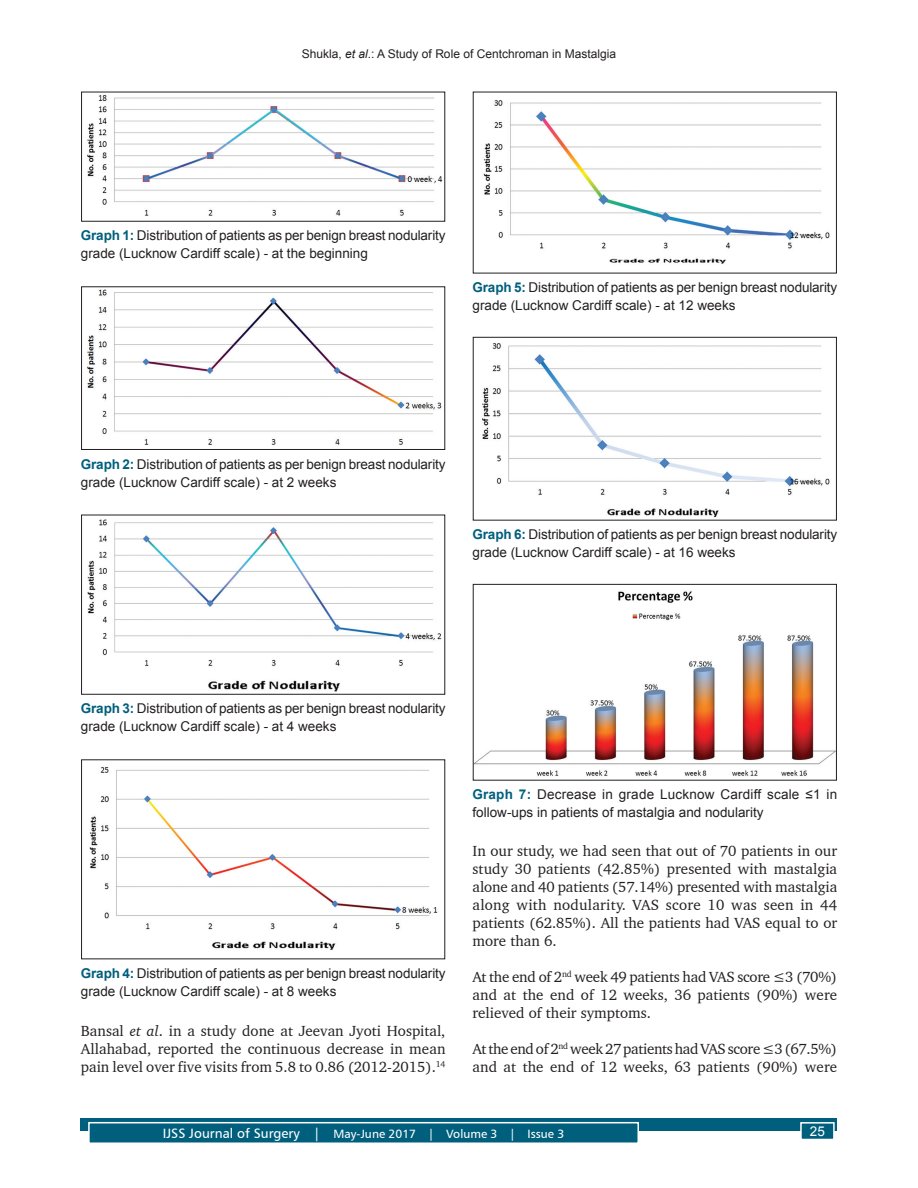
<style>
.page{position:relative;width:918px;height:1188px;background:#fff}
.page>*{position:absolute;margin:0;border:0;box-sizing:border-box;transform-origin:0 0}
.TX{font:15px/18px "Charter BT";color:#231f20;text-align:justify}
.FGC{font:13.5px/18px "Arial";letter-spacing:-.01em;color:#231f20}
.t1{font:13.5px "Arial";color:#fff}
.t2{font:12px "Arial";color:#231f20}
.t3{font:12px "Humanist 777 BT Roman B";color:#fff}
.s1{font-style:italic}
.s2{font-weight:700;color:#005f7d}
.s3{font-size:13.5px}
</style>
<div class="page">
<div style="left:81px;top:1119px;width:756px;height:12px;background:#005f7d"></div>
<div style="left:89px;top:1123px;width:549px;height:20px;background:#005f7d"></div>
<div style="left:88px;top:1122px;width:551px;height:22px;border:2px solid #fff"></div>
<div style="left:801px;top:1123px;width:33px;height:16px;background:#005f7d"></div>
<div style="left:800px;top:1122px;width:35px;height:18px;border:2px solid #fff"></div>
<img style="left:87px;top:95px;width:356px;height:121px">
<img style="left:87px;top:289px;width:355px;height:156px">
<div style="left:81px;top:287px;width:364px;height:163px;border:1px solid #231f20"></div>
<img style="left:87px;top:519px;width:355px;height:173px">
<img style="left:89px;top:767px;width:349px;height:183px">
<img style="left:483px;top:100px;width:347px;height:164px">
<img style="left:482px;top:343px;width:348px;height:175px">
<div style="left:473px;top:337px;width:364px;height:183px;border:1px solid #231f20"></div>
<img style="left:475px;top:591px;width:360px;height:185px">
<div style="left:473px;top:584px;width:364px;height:196px;border:1px solid #231f20"></div>
<p class="t2" style="left:302px;top:46px;width:316px">Shukla, <span class="s1">et al</span>.: A Study of Role of Centchroman in Mastalgia</p>
<p class="FGC" style="left:81px;top:226px;width:366px"><span class="s2">Graph 1:</span> Distribution of patients as per benign breast nodularity grade (Lucknow Cardiff scale) - at the beginning</p>
<p class="FGC" style="left:472px;top:278px;width:366px"><span class="s2">Graph 5:</span> Distribution of patients as per benign breast nodularity grade (Lucknow Cardiff scale) - at 12 weeks</p>
<p class="FGC" style="left:81px;top:455px;width:366px"><span class="s2">Graph 2:</span> Distribution of patients as per benign breast nodularity grade (Lucknow Cardiff scale) - at 2 weeks</p>
<p class="FGC" style="left:472px;top:525px;width:366px"><span class="s2">Graph 6:</span> Distribution of patients as per benign breast nodularity grade (Lucknow Cardiff scale) - at 16 weeks</p>
<p class="FGC" style="left:81px;top:699px;width:366px"><span class="s2">Graph 3:</span> Distribution of patients as per benign breast nodularity grade (Lucknow Cardiff scale) - at 4 weeks</p>
<p class="FGC" style="left:81px;top:964px;width:366px"><span class="s2">Graph 4:</span> Distribution of patients as per benign breast nodularity grade (Lucknow Cardiff scale) - at 8 weeks</p>
<p class="TX" style="left:81px;top:1021px;width:366px">Bansal <span class="s1">et al</span>. in a study done at Jeevan Jyoti Hospital, Allahabad, reported the continuous decrease in mean pain level over five visits from 5.8 to 0.86 (2012-2015).<sup>14</sup></p>
<p class="FGC" style="left:472px;top:785px;width:366px"><span class="s2">Graph 7:</span> Decrease in grade Lucknow Cardiff scale ≤1 in follow-ups in patients of mastalgia and nodularity</p>
<p class="TX" style="left:472px;top:841px;width:366px">In our study, we had seen that out of 70 patients in our study 30 patients (42.85%) presented with mastalgia alone and 40 patients (57.14%) presented with mastalgia along with nodularity. VAS score 10 was seen in 44 patients (62.85%). All the patients had VAS equal to or more than 6.</p>
<p class="TX" style="left:472px;top:967px;width:366px">At the end of 2<sup>nd</sup> week 49 patients had VAS score ≤3 (70%) and at the end of 12 weeks, 36 patients (90%) were relieved of their symptoms.</p>
<p class="TX" style="left:472px;top:1039px;width:366px">At the end of 2<sup>nd</sup> week 27patients had VAS score ≤3(67.5%) and at the end of 12 weeks, 63 patients (90%) were</p>
<p class="t3" style="left:163px;top:1126px;width:403px"><span class="s3">IJSS Journal of Surgery |</span> May-June 2017 | Volume 3 | Issue 3</p>
<p class="t1" style="left:810px;top:1122px;width:17px">25</p>
</div>
